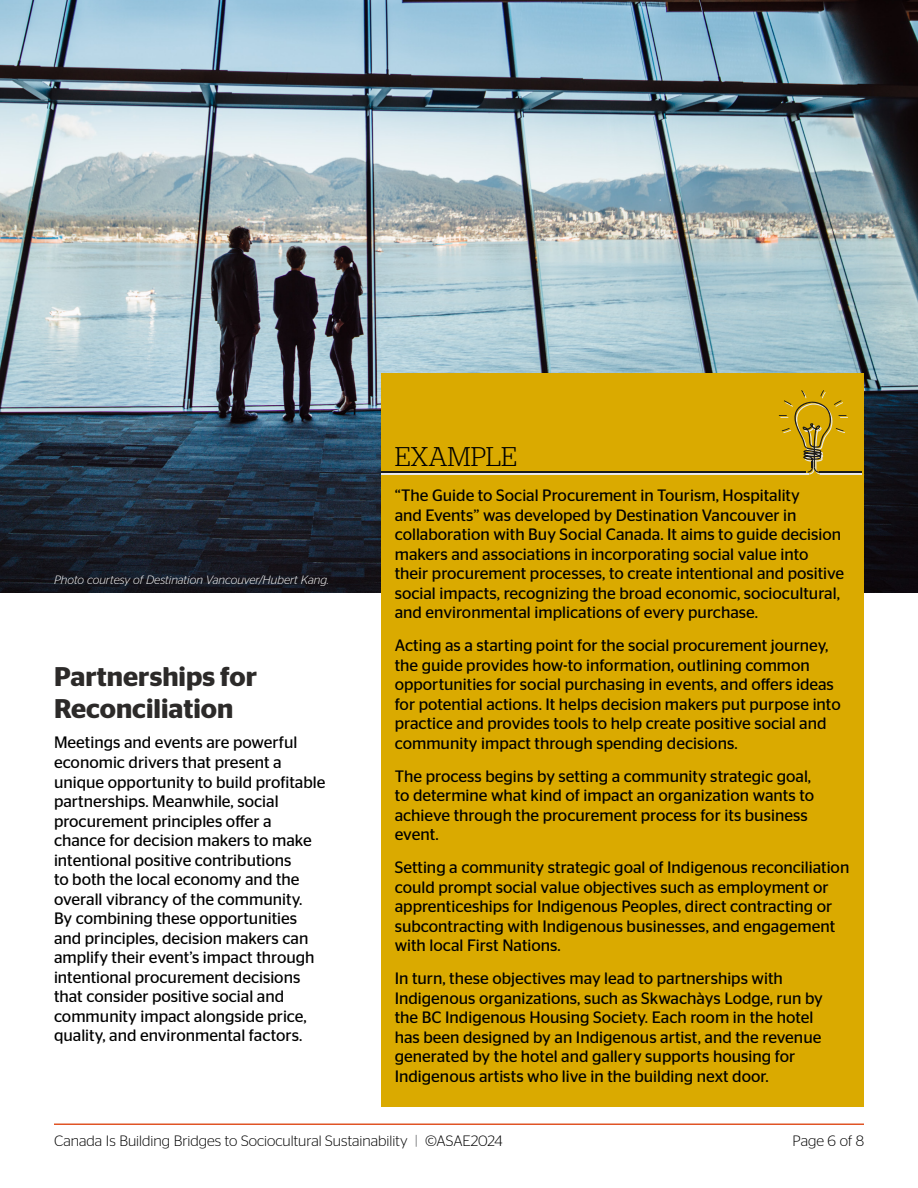
<style>
.page{position:relative;width:918px;height:1188px;background:#fff}
.page>*{position:absolute;margin:0;border:0;box-sizing:border-box;transform-origin:0 0}
.t1{font:600 27px/32.4px "Stag Sans";color:#2c2a29}
.t2{font:300 27px "Stag";color:#000}
.t3{font:16.5px/19.5px "Stag Sans";color:#000}
.t4{font:300 15px "Stag Sans";color:#000}
.t5{font:italic 300 12px "Stag Sans";color:#fff}
.s1{color:#58595b}
</style>
<div class="page">
<hr style="left:54px;top:1124px;width:810px;height:1px;background:#e05425">
<img style="left:0;top:0;width:918px;height:593px">
<div style="left:381px;top:374px;width:482px;height:733px;background:#daaa00"></div>
<hr style="left:821px;top:473px;width:41px;height:2px;background:#e8e8e8">
<hr style="left:381px;top:473px;width:428px;height:2px;background:#e8e8e8">
<hr style="left:381px;top:472px;width:425px;height:1px;background:#1a1a1a">
<hr style="left:819px;top:472px;width:43px;height:1px;background:#1a1a1a">
<svg style="left:779px;top:390px;width:69px;height:85px"></svg>
<p class="t5" style="left:54px;top:573px;width:276px">Photo courtesy of Destination Vancouver/Hubert Kang.</p>
<h1 class="t1" style="left:54px;top:660px;width:204px">Partnerships for<br>Reconciliation</h1>
<p class="t3" style="left:54px;top:733px;width:273px">Meetings and events are powerful economic drivers that present a unique opportunity to build profitable partnerships. Meanwhile, social procurement principles offer a chance for decision makers to make intentional positive contributions<br>to both the local economy and the overall vibrancy of the community.<br>By combining these opportunities and principles, decision makers can amplify their event’s impact through intentional procurement decisions that consider positive social and community impact alongside price, quality, and environmental factors.</p>
<h1 class="t2" style="left:395px;top:441px;width:124px">EXAMPLE</h1>
<p class="t3" style="left:395px;top:486px;width:451px">“The Guide to Social Procurement in Tourism, Hospitality<br>and Events” was developed by Destination Vancouver in collaboration with Buy Social Canada. It aims to guide decision makers and associations in incorporating social value into their procurement processes, to create intentional and positive social impacts, recognizing the broad economic, sociocultural, and environmental implications of every purchase.</p>
<p class="t3" style="left:395px;top:636px;width:448px">Acting as a starting point for the social procurement journey, the guide provides how-to information, outlining common opportunities for social purchasing in events, and offers ideas for potential actions. It helps decision makers put purpose into practice and provides tools to help create positive social and community impact through spending decisions.</p>
<p class="t3" style="left:395px;top:766px;width:421px">The process begins by setting a community strategic goal, to determine what kind of impact an organization wants to achieve through the procurement process for its business event.</p>
<p class="t3" style="left:395px;top:858px;width:456px">Setting a community strategic goal of Indigenous reconciliation could prompt social value objectives such as employment or apprenticeships for Indigenous Peoples, direct contracting or subcontracting with Indigenous businesses, and engagement with local First Nations.</p>
<p class="t3" style="left:395px;top:969px;width:430px">In turn, these objectives may lead to partnerships with Indigenous organizations, such as Skwachàys Lodge, run by the BC Indigenous Housing Society. Each room in the hotel has been designed by an Indigenous artist, and the revenue generated by the hotel and gallery supports housing for Indigenous artists who live in the building next door.</p>
<p class="t4" style="left:54px;top:1133px;width:450px">Canada Is Building Bridges to Sociocultural Sustainability <span class="s1">|</span> ©ASAE2024</p>
<p class="t4" style="left:793px;top:1133px;width:73px">Page 6 of 8</p>
</div>
